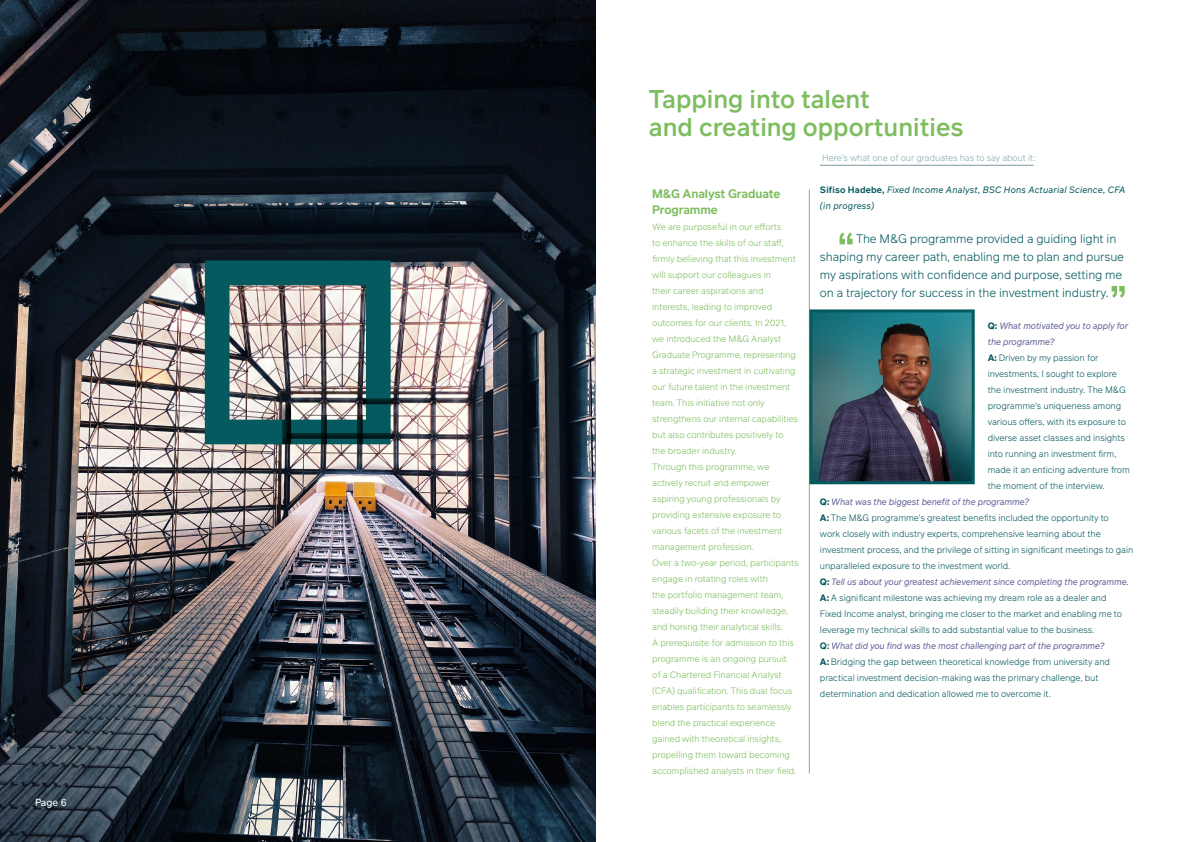
<style>
.page{position:relative;width:1191px;height:842px;background:#fff}
.page>*{position:absolute;margin:0;border:0;box-sizing:border-box;transform-origin:0 0}
.t1{font:500 25px/28px "Infra";color:#7ebd5f}
.t2{font:300 12px/18px "Infra";letter-spacing:-.01em;color:#055a60}
.t3{font:600 12px/16px "Infra";letter-spacing:-.01em;color:#7ebd5f}
.t4{font:10px "Infra";color:#fff}
.t5{font:300 9px/16px "Infra";letter-spacing:-.01em;color:#7ebd5f}
.t6{font:300 9px "Infra";letter-spacing:-.01em;color:#055a60}
.t7{font:italic 9px "Infra";letter-spacing:-.01em;color:#61639b}
.t8{font:italic 9px/16px "Infra";letter-spacing:.02em;color:#055a60}
.t9{font:300 9px "Infra";letter-spacing:-.01em;color:#82acaf}
.s1{font-weight:600;font-style:normal}
.s2{font-weight:700;font-style:normal;color:#055a60}
.s3{font-weight:700}
.s4{font-weight:600;font-style:normal;color:#055a60}
</style>
<div class="page">
<svg style="left:839px;top:232px;width:13px;height:12px"></svg>
<svg style="left:1111px;top:286px;width:13px;height:12px"></svg>
<hr style="left:809px;top:189px;width:1px;height:585px;background:#7ebd5f">
<img style="left:813px;top:313px;width:157px;height:167px">
<div style="left:809px;top:309px;width:165px;height:175px;border:3px solid #055a60"></div>
<img style="left:0;top:0;width:595px;height:842px">
<div style="left:205px;top:260px;width:186px;height:184px;border:25px solid #055a60"></div>
<div style="left:275px;top:397px;width:22px;height:48px;background:#fff;opacity:.75"></div>
<div style="left:278px;top:399px;width:20px;height:46px;background:#000;opacity:.75"></div>
<div style="left:314px;top:408px;width:19px;height:37px;background:#fff;opacity:.75"></div>
<div style="left:317px;top:410px;width:17px;height:35px;background:#000;opacity:.75"></div>
<div style="left:349px;top:408px;width:19px;height:37px;background:#fff;opacity:.75"></div>
<div style="left:353px;top:410px;width:17px;height:35px;background:#000;opacity:.75"></div>
<div style="left:362px;top:391px;width:43px;height:19px;background:#fff;opacity:.75"></div>
<div style="left:362px;top:394px;width:41px;height:18px;background:#000;opacity:.75"></div>
<div style="left:286px;top:425px;width:116px;height:20px;background:#fff;opacity:.75"></div>
<div style="left:286px;top:429px;width:114px;height:17px;background:#000;opacity:.75"></div>
<hr style="left:820px;top:165px;width:213px;height:1px;background:#7d979c">
<p class="t4" style="left:35px;top:795px;width:33px">Page 6</p>
<h1 class="t1" style="left:649px;top:84px;width:316px">Tapping into talent<br>and creating opportunities</h1>
<h2 class="t3" style="left:652px;top:185px;width:130px">M&amp;G Analyst Graduate<br>Programme</h2>
<p class="t5" style="left:652px;top:218px;width:148px">We are purposeful in our efforts<br>to enhance the skills of our staff, firmly believing that this investment will support our colleagues in<br>their career aspirations and interests, leading to improved outcomes for our clients. In 2021, we introduced the M&amp;G Analyst Graduate Programme, representing a strategic investment in cultivating our future talent in the investment team. This initiative not only strengthens our internal capabilities but also contributes positively to the broader industry.<br>Through this programme, we actively recruit and empower aspiring young professionals by providing extensive exposure to various facets of the investment management profession.<br>Over a two-year period, participants engage in rotating roles with<br>the portfolio management team, steadily building their knowledge, and honing their analytical skills.<br>A prerequisite for admission to this programme is an ongoing pursuit<br>of a Chartered Financial Analyst (CFA) qualification. This dual focus enables participants to seamlessly blend the practical experience gained with theoretical insights, propelling them toward becoming accomplished analysts in their field.</p>
<p class="t9" style="left:822px;top:152px;width:215px">Here’s what one of our graduates has to say about it:</p>
<p class="t8" style="left:820px;top:182px;width:307px"><span class="s1">Sifiso Hadebe,</span> Fixed Income Analyst, BSC Hons Actuarial Science, CFA (in progress)</p>
<h2 class="t2" style="left:820px;top:229px;width:306px;text-indent:36px">The M&amp;G programme provided a guiding light in shaping my career path, enabling me to plan and pursue my aspirations with confidence and purpose, setting me on a trajectory for success in the investment industry.</h2>
<p class="t7" style="left:987px;top:319px;width:142px"><span class="s2">Q:</span> What motivated you to apply for</p>
<p class="t7" style="left:987px;top:335px;width:68px">the programme?</p>
<p class="t6" style="left:987px;top:352px;width:112px"><span class="s3">A:</span> Driven by my passion for</p>
<p class="t6" style="left:987px;top:368px;width:131px">investments, I sought to explore</p>
<p class="t6" style="left:987px;top:384px;width:139px">the investment industry. The M&amp;G</p>
<p class="t6" style="left:987px;top:400px;width:135px">programme's uniqueness among</p>
<p class="t6" style="left:987px;top:416px;width:140px">various offers, with its exposure to</p>
<p class="t6" style="left:987px;top:432px;width:139px">diverse asset classes and insights</p>
<p class="t6" style="left:987px;top:448px;width:130px">into running an investment firm,</p>
<p class="t6" style="left:987px;top:464px;width:144px">made it an enticing adventure from</p>
<p class="t6" style="left:987px;top:480px;width:119px">the moment of the interview.</p>
<p class="t7" style="left:820px;top:495px;width:210px"><span class="s2">Q:</span> What was the biggest benefit of the programme?</p>
<p class="t6" style="left:820px;top:512px;width:290px"><span class="s3">A:</span> The M&amp;G programme's greatest benefits included the opportunity to</p>
<p class="t6" style="left:820px;top:528px;width:282px">work closely with industry experts, comprehensive learning about the</p>
<p class="t6" style="left:820px;top:544px;width:315px">investment process, and the privilege of sitting in significant meetings to gain</p>
<p class="t6" style="left:820px;top:560px;width:192px">unparalleled exposure to the investment world.</p>
<p class="t7" style="left:820px;top:575px;width:311px"><span class="s2">Q:</span> Tell us about your greatest achievement since completing the programme.</p>
<p class="t6" style="left:820px;top:592px;width:288px"><span class="s3">A:</span> A significant milestone was achieving my dream role as a dealer and</p>
<p class="t6" style="left:820px;top:608px;width:304px">Fixed Income analyst, bringing me closer to the market and enabling me to</p>
<p class="t6" style="left:820px;top:624px;width:276px">leverage my technical skills to add substantial value to the business.</p>
<p class="t7" style="left:820px;top:640px;width:286px"><span class="s4">Q:</span> What did you find was the most challenging part of the programme?</p>
<p class="t6" style="left:820px;top:656px;width:291px"><span class="s3">A:</span> Bridging the gap between theoretical knowledge from university and</p>
<p class="t6" style="left:820px;top:672px;width:280px">practical investment decision-making was the primary challenge, but</p>
<p class="t6" style="left:820px;top:688px;width:232px">determination and dedication allowed me to overcome it.</p>
</div>
